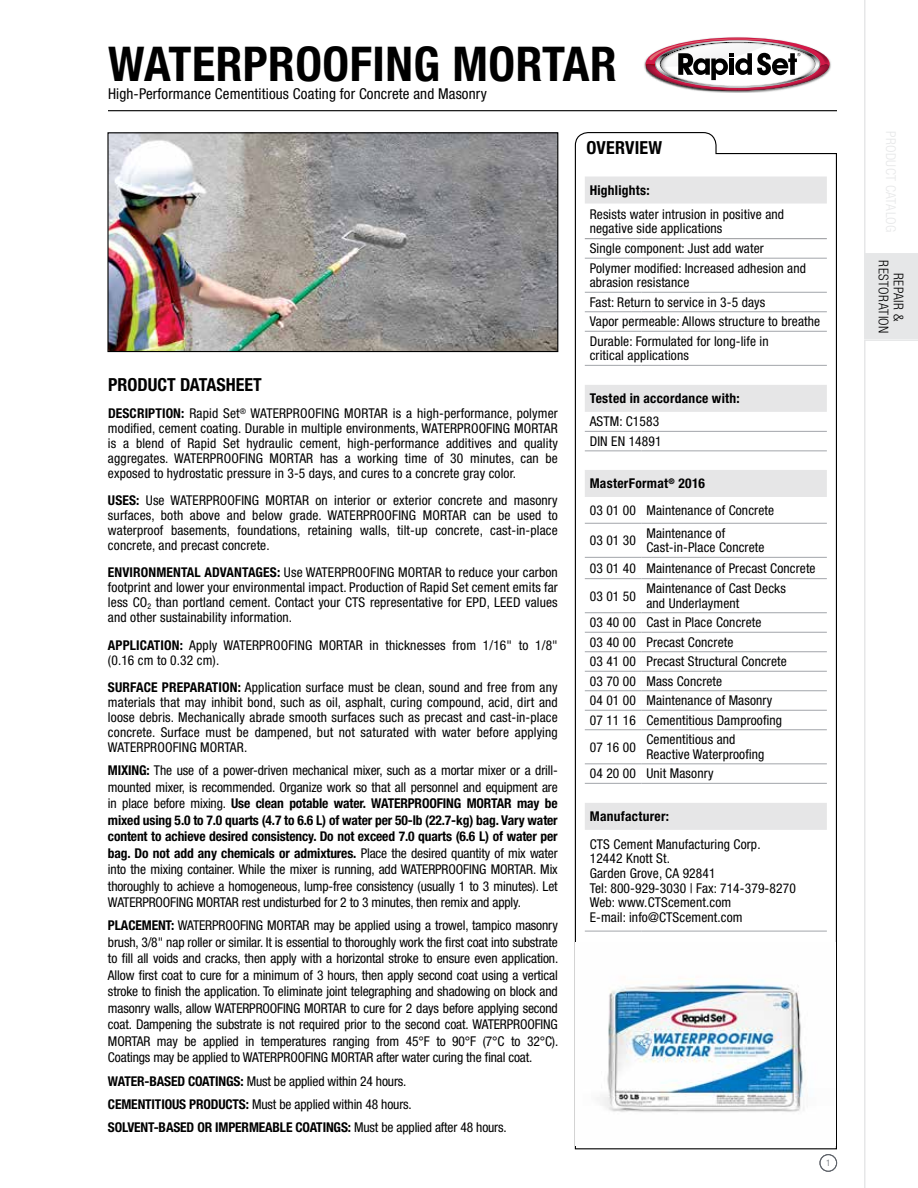
<style>
.page{position:relative;width:918px;height:1188px;background:#fff}
.page>*{position:absolute;margin:0;border:0;box-sizing:border-box;transform-origin:0 0}
.t1{font:700 condensed 48px "Helvetica Neue LT Std";letter-spacing:.01em;color:#000}
.t2{font:700 condensed 18px "Helvetica Neue LT Std";color:#000}
.t3{font:condensed 15px "Helvetica Neue LT Std";letter-spacing:.01em;color:#000}
.t4{font:condensed 13.5px/16.5px "Helvetica Neue LT Std";letter-spacing:.01em;color:#000}
.t5{font:condensed 13.5px/23.2px "Helvetica Neue LT Std";letter-spacing:-.01em;color:#000}
.t6{font:700 condensed 13.5px "Helvetica Neue LT Std";letter-spacing:.02em;color:#000}
.t7{font:300 condensed 13.5px/15px "Helvetica Neue LT Std";letter-spacing:.03em;color:#000;text-align:center}
.t8{font:300 condensed 9px "Helvetica Neue LT Std";color:#5f636a}
.s1{font-weight:700}
</style>
<div class="page">
<hr style="left:108px;top:110px;width:729px;height:1px;background:#000">
<svg style="left:574px;top:132px;width:263px;height:1018px"></svg>
<img style="left:576px;top:943px;width:260px;height:203px">
<img style="left:109px;top:134px;width:447px;height:216px">
<div style="left:107px;top:132px;width:451px;height:220px;border:1px solid #000"></div>
<img style="left:644px;top:59px;width:187px;height:34px">
<svg style="left:646px;top:37px;width:184px;height:54px"></svg>
<svg style="left:864px;top:0;width:54px;height:255px"></svg>
<div style="left:864px;top:255px;width:54px;height:84px;background:#e6e7e8"></div>
<svg style="left:864px;top:339px;width:54px;height:849px"></svg>
<div style="left:820px;top:1154px;width:17px;height:18px;border:1px solid #5f636a;border-radius:50%"></div>
<svg style="left:585px;top:177px;width:242px;height:653px"></svg>
<hr style="left:585px;top:931px;width:57px;height:1px;background:#a2a5aa">
<hr style="left:642px;top:931px;width:185px;height:1px;background:#a2a5aa">
<hr style="left:585px;top:258px;width:57px;height:1px;background:#a2a5aa">
<hr style="left:642px;top:258px;width:185px;height:1px;background:#a2a5aa">
<hr style="left:585px;top:292px;width:57px;height:1px;background:#a2a5aa">
<hr style="left:642px;top:292px;width:185px;height:1px;background:#a2a5aa">
<hr style="left:585px;top:365px;width:57px;height:1px;background:#a2a5aa">
<hr style="left:642px;top:365px;width:185px;height:1px;background:#a2a5aa">
<hr style="left:585px;top:431px;width:57px;height:1px;background:#a2a5aa">
<hr style="left:642px;top:431px;width:185px;height:1px;background:#a2a5aa">
<hr style="left:585px;top:578px;width:57px;height:1px;background:#a2a5aa">
<hr style="left:642px;top:578px;width:185px;height:1px;background:#a2a5aa">
<hr style="left:585px;top:612px;width:57px;height:1px;background:#a2a5aa">
<hr style="left:642px;top:612px;width:185px;height:1px;background:#a2a5aa">
<hr style="left:585px;top:632px;width:57px;height:1px;background:#a2a5aa">
<hr style="left:642px;top:632px;width:185px;height:1px;background:#a2a5aa">
<hr style="left:585px;top:651px;width:57px;height:1px;background:#a2a5aa">
<hr style="left:642px;top:651px;width:185px;height:1px;background:#a2a5aa">
<hr style="left:585px;top:671px;width:57px;height:1px;background:#a2a5aa">
<hr style="left:642px;top:671px;width:185px;height:1px;background:#a2a5aa">
<hr style="left:585px;top:690px;width:57px;height:1px;background:#a2a5aa">
<hr style="left:642px;top:690px;width:185px;height:1px;background:#a2a5aa">
<hr style="left:585px;top:710px;width:57px;height:1px;background:#a2a5aa">
<hr style="left:642px;top:710px;width:185px;height:1px;background:#a2a5aa">
<hr style="left:585px;top:730px;width:57px;height:1px;background:#a2a5aa">
<hr style="left:642px;top:730px;width:185px;height:1px;background:#a2a5aa">
<hr style="left:585px;top:764px;width:57px;height:1px;background:#a2a5aa">
<hr style="left:642px;top:764px;width:185px;height:1px;background:#a2a5aa">
<hr style="left:585px;top:783px;width:57px;height:1px;background:#a2a5aa">
<hr style="left:642px;top:783px;width:185px;height:1px;background:#a2a5aa">
<hr style="left:585px;top:451px;width:57px;height:1px;background:#a2a5aa">
<hr style="left:642px;top:451px;width:185px;height:1px;background:#a2a5aa">
<hr style="left:585px;top:238px;width:57px;height:1px;background:#939598">
<hr style="left:642px;top:238px;width:185px;height:1px;background:#939598">
<hr style="left:585px;top:312px;width:57px;height:1px;background:#a2a5aa">
<hr style="left:642px;top:312px;width:185px;height:1px;background:#a2a5aa">
<hr style="left:585px;top:331px;width:57px;height:1px;background:#a2a5aa">
<hr style="left:642px;top:331px;width:185px;height:1px;background:#a2a5aa">
<hr style="left:585px;top:523px;width:57px;height:1px;background:#a2a5aa">
<hr style="left:642px;top:523px;width:185px;height:1px;background:#a2a5aa">
<hr style="left:585px;top:557px;width:57px;height:1px;background:#a2a5aa">
<hr style="left:642px;top:557px;width:185px;height:1px;background:#a2a5aa">
<h1 class="t1" style="left:108px;top:35px;width:510px">WATERPROOFING MORTAR</h1>
<p class="t3" style="left:108px;top:85px;width:380px">High-Performance Cementitious Coating for Concrete and Masonry</p>
<h2 class="t2" style="left:108px;top:374px;width:155px">PRODUCT DATASHEET</h2>
<p class="t4" style="left:108px;top:406px;width:451px;line-height:15px;text-align:justify"><span class="s1">DESCRIPTION:</span> Rapid Set<sup>®</sup> WATERPROOFING MORTAR is a high-performance, polymer modified, cement coating. Durable in multiple environments, WATERPROOFING MORTAR is a blend of Rapid Set hydraulic cement, high-performance additives and quality aggregates. WATERPROOFING MORTAR has a working time of 30 minutes, can be exposed to hydrostatic pressure in 3-5 days, and cures to a concrete gray color.</p>
<p class="t4" style="left:108px;top:493px;width:451px;line-height:15px;text-align:justify"><span class="s1">USES:</span> Use WATERPROOFING MORTAR on interior or exterior concrete and masonry surfaces, both above and below grade. WATERPROOFING MORTAR can be used to waterproof basements, foundations, retaining walls, tilt-up concrete, cast-in-place concrete, and precast concrete.</p>
<p class="t4" style="left:108px;top:565px;width:451px;line-height:15px;text-align:justify"><span class="s1">ENVIRONMENTAL ADVANTAGES:</span> Use WATERPROOFING MORTAR to reduce your carbon footprint and lower your environmental impact. Production of Rapid Set cement emits far less CO<sub>2</sub> than portland cement. Contact your CTS representative for EPD, LEED values and other sustainability information.</p>
<p class="t4" style="left:108px;top:637px;width:451px;line-height:15px"><span class="s1">APPLICATION:</span> Apply WATERPROOFING MORTAR in thicknesses from 1/16" to 1/8" (0.16 cm to 0.32 cm).</p>
<p class="t4" style="left:108px;top:680px;width:451px;line-height:15px;text-align:justify"><span class="s1">SURFACE PREPARATION:</span> Application surface must be clean, sound and free from any materials that may inhibit bond, such as oil, asphalt, curing compound, acid, dirt and loose debris. Mechanically abrade smooth surfaces such as precast and cast-in-place concrete. Surface must be dampened, but not saturated with water before applying WATERPROOFING MORTAR.</p>
<p class="t4" style="left:108px;top:762px;width:451px;text-align:justify"><span class="s1">MIXING:</span> The use of a power-driven mechanical mixer, such as a mortar mixer or a drill&shy;mounted mixer, is recommended. Organize work so that all personnel and equipment are in place before mixing. <span class="s1">Use clean potable water. WATERPROOFING MORTAR may be mixed using 5.0 to 7.0 quarts (4.7 to 6.6 L) of water per 50-lb (22.7-kg) bag. Vary water content to achieve desired consistency. Do not exceed 7.0 quarts (6.6 L) of water per bag. Do not add any chemicals or admixtures.</span> Place the desired quantity of mix water into the mixing container. While the mixer is running, add WATERPROOFING MORTAR. Mix thoroughly to achieve a homogeneous, lump-free consistency (usually 1 to 3 minutes). Let WATERPROOFING MORTAR rest undisturbed for 2 to 3 minutes, then remix and apply.</p>
<p class="t4" style="left:108px;top:917px;width:452px;text-align:justify"><span class="s1">PLACEMENT:</span> WATERPROOFING MORTAR may be applied using a trowel, tampico masonry brush, 3/8" nap roller or similar. It is essential to thoroughly work the first coat into substrate to fill all voids and cracks, then apply with a horizontal stroke to ensure even application.<br>Allow first coat to cure for a minimum of 3 hours, then apply second coat using a vertical stroke to finish the application. To eliminate joint telegraphing and shadowing on block and masonry walls, allow WATERPROOFING MORTAR to cure for 2 days before applying second coat. Dampening the substrate is not required prior to the second coat. WATERPROOFING MORTAR may be applied in temperatures ranging from 45°F to 90°F (7°C to 32°C).<br>Coatings may be applied to WATERPROOFING MORTAR after water curing the final coat.</p>
<p class="t5" style="left:108px;top:1069px;width:400px"><span class="s1">WATER-BASED COATINGS:</span> Must be applied within 24 hours.<br><span class="s1">CEMENTITIOUS PRODUCTS:</span> Must be applied within 48 hours.<br><span class="s1">SOLVENT-BASED OR IMPERMEABLE COATINGS:</span> Must be applied after 48 hours.</p>
<h2 class="t2" style="left:586px;top:136px;width:77px">OVERVIEW</h2>
<p class="t6" style="left:590px;top:182px;width:61px">Highlights:</p>
<p class="t4" style="left:590px;top:206px;width:196px;line-height:14.5px">Resists water intrusion in positive and negative side applications</p>
<p class="t4" style="left:590px;top:239px;width:218px;line-height:19.5px">Single component: Just add water<br>Polymer modified: Increased adhesion and</p>
<p class="t4" style="left:590px;top:273px;width:232px;line-height:19.5px">abrasion resistance<br>Fast: Return to service in 3-5 days<br>Vapor permeable: Allows structure to breathe Durable: Formulated for long-life in</p>
<p class="t4" style="left:590px;top:347px;width:101px">critical applications</p>
<p class="t6" style="left:590px;top:390px;width:152px">Tested in accordance with:</p>
<p class="t4" style="left:590px;top:412px;width:73px;line-height:19.5px">ASTM: C1583<br>DIN EN 14891</p>
<p class="t4" style="left:590px;top:470px;width:186px;line-height:26.5px"><span class="s1">MasterFormat</span><sup>®</sup> <span class="s1">2016<br></span>03 01 00 Maintenance of Concrete</p>
<p class="t4" style="left:590px;top:532px;width:48px">03 01 30</p>
<p class="t4" style="left:646px;top:526px;width:120px;line-height:14.5px">Maintenance of<br>Cast-in-Place Concrete</p>
<p class="t4" style="left:590px;top:554px;width:227px;line-height:27.8px">03 01 40 Maintenance of Precast Concrete<br>03 01 50</p>
<p class="t4" style="left:646px;top:581px;width:141px;line-height:14.5px">Maintenance of Cast Decks and Underlayment</p>
<p class="t4" style="left:590px;top:613px;width:199px;line-height:19.5px">03 40 00 Cast in Place Concrete<br>03 40 00 Precast Concrete<br>03 41 00 Precast Structural Concrete<br>03 70 00 Mass Concrete<br>04 01 00 Maintenance of Masonry<br>07 11 16 Cementitious Damproofing</p>
<p class="t4" style="left:590px;top:739px;width:48px">07 16 00</p>
<p class="t4" style="left:646px;top:732px;width:120px;line-height:14.5px">Cementitious and<br>Reactive Waterproofing</p>
<p class="t4" style="left:590px;top:765px;width:125px">04 20 00 Unit Masonry</p>
<p class="t6" style="left:590px;top:808px;width:81px">Manufacturer:</p>
<p class="t4" style="left:590px;top:837px;width:208px;line-height:14.5px">CTS Cement Manufacturing Corp.<br>12442 Knott St.<br>Garden Grove, CA 92841<br>Tel: 800-929-3030 | Fax: 714-379-8270<br>Web: www.CTScement.com<br>E-mail: info@CTScement.com</p>
<p class="t8" style="left:826px;top:1158px;width:6px">1</p>
<p class="t7" style="left:906px;top:260px;width:75px;rotate:90deg">REPAIR &amp;<br>RESTORATION</p>
</div>
